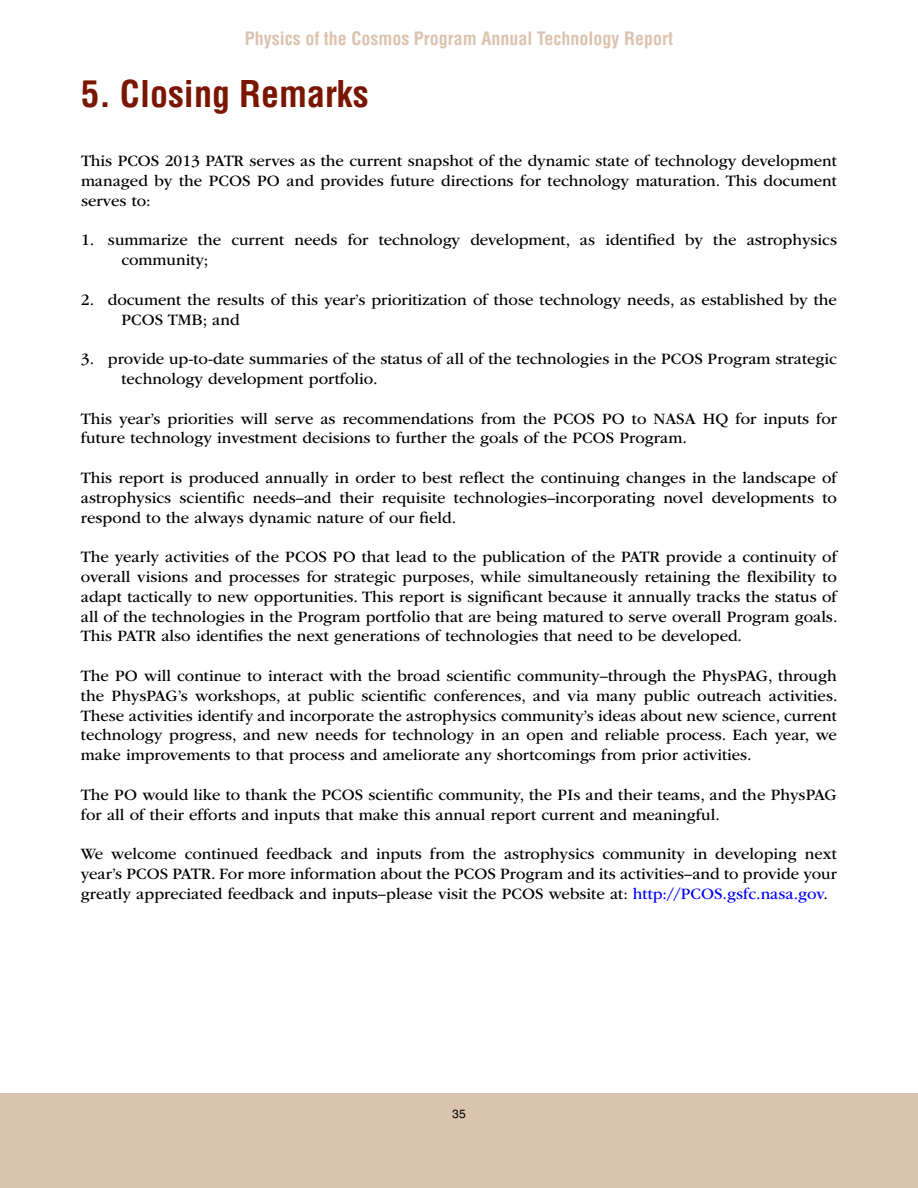
<style>
.page{position:relative;width:918px;height:1188px;background:#fff}
.page>*{position:absolute;margin:0;border:0;box-sizing:border-box;transform-origin:0 0}
.t1{font:700 condensed 36px "Helvetica LT Std";color:#7a1600}
.t2{font:700 condensed 18px "Helvetica LT Std";color:#dac3af}
.t3{font:16.5px/19.8px "ITC Garamond Std";color:#000}
.t4{font:12px "Helvetica LT Std";color:#000}
.s1{color:#00f}
</style>
<div class="page">
<div style="left:0;top:1094px;width:918px;height:94px;background:#dac3af"></div>
<p class="t2" style="left:245px;top:27px;width:430px">Physics of the Cosmos Program Annual Technology Report</p>
<h1 class="t1" style="left:81px;top:71px;width:289px">5. Closing Remarks</h1>
<p class="t3" style="left:81px;top:151px;width:758px;text-align:justify">This PCOS 2013 PATR serves as the current snapshot of the dynamic state of technology development managed by the PCOS PO and provides future directions for technology maturation. This document serves to:</p>
<p class="t3" style="left:121px;top:231px;width:717px;text-indent:-40px">1. summarize the current needs for technology development, as identified by the astrophysics community;</p>
<p class="t3" style="left:121px;top:290px;width:717px;text-indent:-40px">2. document the results of this year’s prioritization of those technology needs, as established by the<br>PCOS TMB; and</p>
<p class="t3" style="left:121px;top:349px;width:717px;text-indent:-40px">3. provide up-to-date summaries of the status of all of the technologies in the PCOS Program strategic technology development portfolio.</p>
<p class="t3" style="left:81px;top:409px;width:758px">This year’s priorities will serve as recommendations from the PCOS PO to NASA HQ for inputs for future technology investment decisions to further the goals of the PCOS Program.</p>
<p class="t3" style="left:81px;top:468px;width:758px;text-align:justify">This report is produced annually in order to best reflect the continuing changes in the landscape of astrophysics scientific needs–and their requisite technologies–incorporating novel developments to respond to the always dynamic nature of our field.</p>
<p class="t3" style="left:81px;top:547px;width:758px">The yearly activities of the PCOS PO that lead to the publication of the PATR provide a continuity of overall visions and processes for strategic purposes, while simultaneously retaining the flexibility to adapt tactically to new opportunities. This report is significant because it annually tracks the status of all of the technologies in the Program portfolio that are being matured to serve overall Program goals.<br>This PATR also identifies the next generations of technologies that need to be developed.</p>
<p class="t3" style="left:81px;top:666px;width:758px">The PO will continue to interact with the broad scientific community–through the PhysPAG, through the PhysPAG’s workshops, at public scientific conferences, and via many public outreach activities.<br>These activities identify and incorporate the astrophysics community’s ideas about new science, current technology progress, and new needs for technology in an open and reliable process. Each year, we make improvements to that process and ameliorate any shortcomings from prior activities.</p>
<p class="t3" style="left:81px;top:785px;width:757px">The PO would like to thank the PCOS scientific community, the PIs and their teams, and the PhysPAG for all of their efforts and inputs that make this annual report current and meaningful.</p>
<p class="t3" style="left:81px;top:844px;width:757px;text-align:justify">We welcome continued feedback and inputs from the astrophysics community in developing next year’s PCOS PATR. For more information about the PCOS Program and its activities–and to provide your greatly appreciated feedback and inputs–please visit the PCOS website at: <span class="s1">http://PCOS. gsfc. nasa. gov</span>.</p>
<p class="t4" style="left:452px;top:1107px;width:15px">35</p>
</div>
